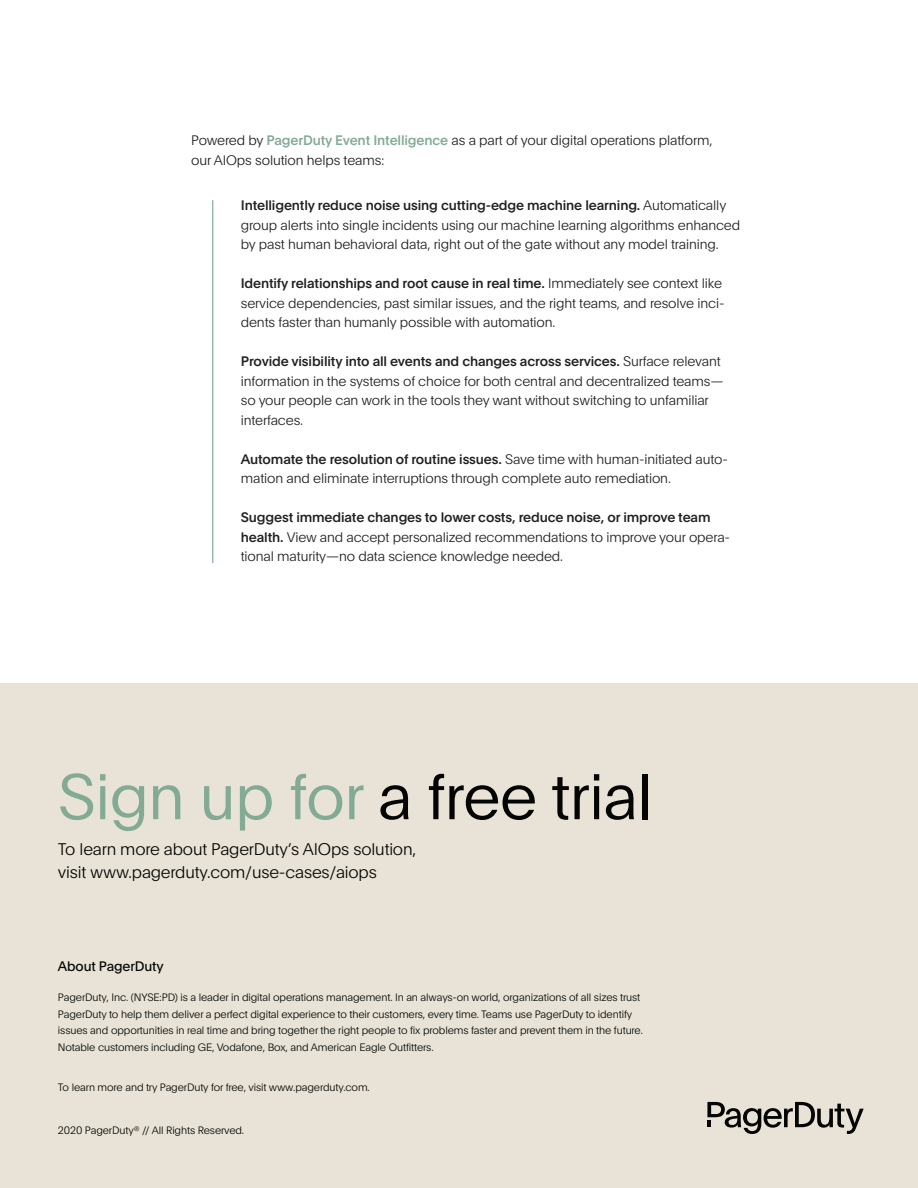
<style>
.page{position:relative;width:918px;height:1188px;background:#fff}
.page>*{position:absolute;margin:0;border:0;box-sizing:border-box;transform-origin:0 0}
.t1{font:300 63px "Plain";letter-spacing:-.01em;color:#040503}
.t2{font:100 16.5px/22.5px "Plain";letter-spacing:-.01em;color:#040503}
.t3{font:100 13.5px/19.5px "Plain";letter-spacing:-.01em;color:#231f20}
.t4{font:13.5px "Plain";letter-spacing:-.01em;color:#040503}
.t5{font:300 13.5px "Plain";color:#231f20}
.t6{font:100 10.5px/16.5px "Plain";letter-spacing:-.01em;color:#040503}
.s1{font-weight:500;color:#82aa95}
.s2{font-weight:500}
.s3{color:#82aa95}
</style>
<div class="page">
<div style="left:0;top:684px;width:918px;height:504px;background:#e8e3d6"></div>
<svg style="left:707px;top:1102px;width:157px;height:32px"></svg>
<hr style="left:212px;top:200px;width:1px;height:363px;background:#82aa95">
<p class="t3" style="left:191px;top:130px;width:523px">Powered by <span class="s1">PagerDuty Event Intelligence</span> as a part of your digital operations platform, our AIOps solution helps teams:</p>
<p class="t3" style="left:241px;top:195px;width:501px"><span class="s2">Intelligently reduce noise using cutting-edge machine learning.</span> Automatically group alerts into single incidents using our machine learning algorithms enhanced by past human behavioral data, right out of the gate without any model training.</p>
<p class="t3" style="left:241px;top:273px;width:485px"><span class="s2">Identify relationships and root cause in real time.</span> Immediately see context like service dependencies, past similar issues, and the right teams, and resolve inci&shy;dents faster than humanly possible with automation.</p>
<p class="t3" style="left:241px;top:351px;width:484px"><span class="s2">Provide visibility into all events and changes across services.</span> Surface relevant information in the systems of choice for both central and decentralized teams— so your people can work in the tools they want without switching to unfamiliar interfaces.</p>
<p class="t3" style="left:241px;top:449px;width:489px"><span class="s2">Automate the resolution of routine issues.</span> Save time with human-initiated auto&shy;mation and eliminate interruptions through complete auto remediation.</p>
<p class="t3" style="left:241px;top:507px;width:491px"><span class="s2">Suggest immediate changes to lower costs, reduce noise, or improve team health.</span> View and accept personalized recommendations to improve your opera&shy;tional maturity—no data science knowledge needed.</p>
<h1 class="t1" style="left:58px;top:751px;width:596px"><span class="s3">Sign up for</span> a free trial</h1>
<p class="t2" style="left:58px;top:837px;width:360px">To learn more about PagerDuty’s AIOps solution, visit www.pagerduty.com/use-cases/aiops</p>
<p class="t4" style="left:58px;top:957px;width:107px">About PagerDuty</p>
<p class="t6" style="left:58px;top:989px;width:586px">PagerDuty, Inc. (NYSE:PD) is a leader in digital operations management. In an always-on world, organizations of all sizes trust PagerDuty to help them deliver a perfect digital experience to their customers, every time. Teams use PagerDuty to identify issues and opportunities in real time and bring together the right people to fix problems faster and prevent them in the future.<br>Notable customers including GE, Vodafone, Box, and American Eagle Outfitters.</p>
<p class="t6" style="left:58px;top:1079px;width:313px">To learn more and try PagerDuty for free, visit www.pagerduty.com.</p>
<p class="t5" style="left:54px;top:1117px;width:15px">10</p>
<p class="t6" style="left:58px;top:1121px;width:188px">2020 PagerDuty® // All Rights Reserved.</p>
</div>
